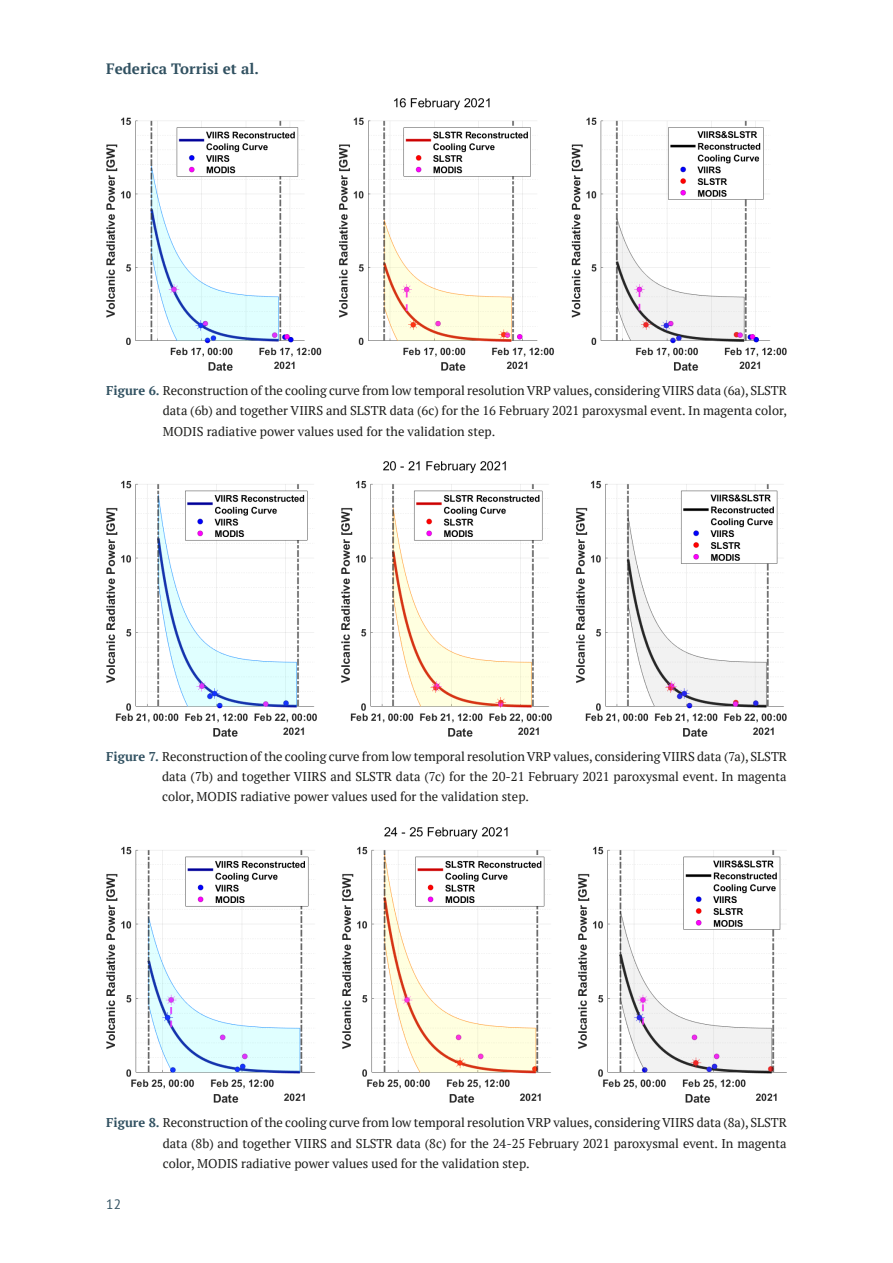
<style>
.page{position:relative;width:893px;height:1263px;background:#fff}
.page>*{position:absolute;margin:0;border:0;box-sizing:border-box;transform-origin:0 0}
.t1{font:700 15px "PT Serif";color:#315161}
.t2{font:13.5px "PT Sans";color:#315161}
.t3{font:12.75px/20.2px "PT Serif";color:#1d1d1b;text-align:justify}
.s1{font-weight:700;color:#315161}
</style>
<div class="page">
<img style="left:106px;top:462px;width:681px;height:274px">
<img style="left:106px;top:827px;width:681px;height:276px">
<img style="left:106px;top:99px;width:681px;height:272px">
<p class="t1" style="left:106px;top:59px;width:154px">Federica Torrisi et al.</p>
<p class="t3" style="left:163px;top:380px;width:626px;text-indent:-56px"><span class="s1">Figure 6.</span> Reconstruction of the cooling curve from low temporal resolution VRP values, considering VIIRS data (6a), SLSTR data (6b) and together VIIRS and SLSTR data (6c) for the 16 February 2021 paroxysmal event. In magenta color, MODIS radiative power values used for the validation step.</p>
<p class="t3" style="left:162px;top:746px;width:626px;text-indent:-56px"><span class="s1">Figure 7.</span> Reconstruction of the cooling curve from low temporal resolution VRP values, considering VIIRS data (7a), SLSTR data (7b) and together VIIRS and SLSTR data (7c) for the 20-21 February 2021 paroxysmal event. In magenta color, MODIS radiative power values used for the validation step.</p>
<p class="t3" style="left:163px;top:1112px;width:626px;text-indent:-56px"><span class="s1">Figure 8.</span> Reconstruction of the cooling curve from low temporal resolution VRP values, considering VIIRS data (8a), SLSTR data (8b) and together VIIRS and SLSTR data (8c) for the 24-25 February 2021 paroxysmal event. In magenta color, MODIS radiative power values used for the validation step.</p>
<p class="t2" style="left:106px;top:1195px;width:16px">12</p>
</div>
